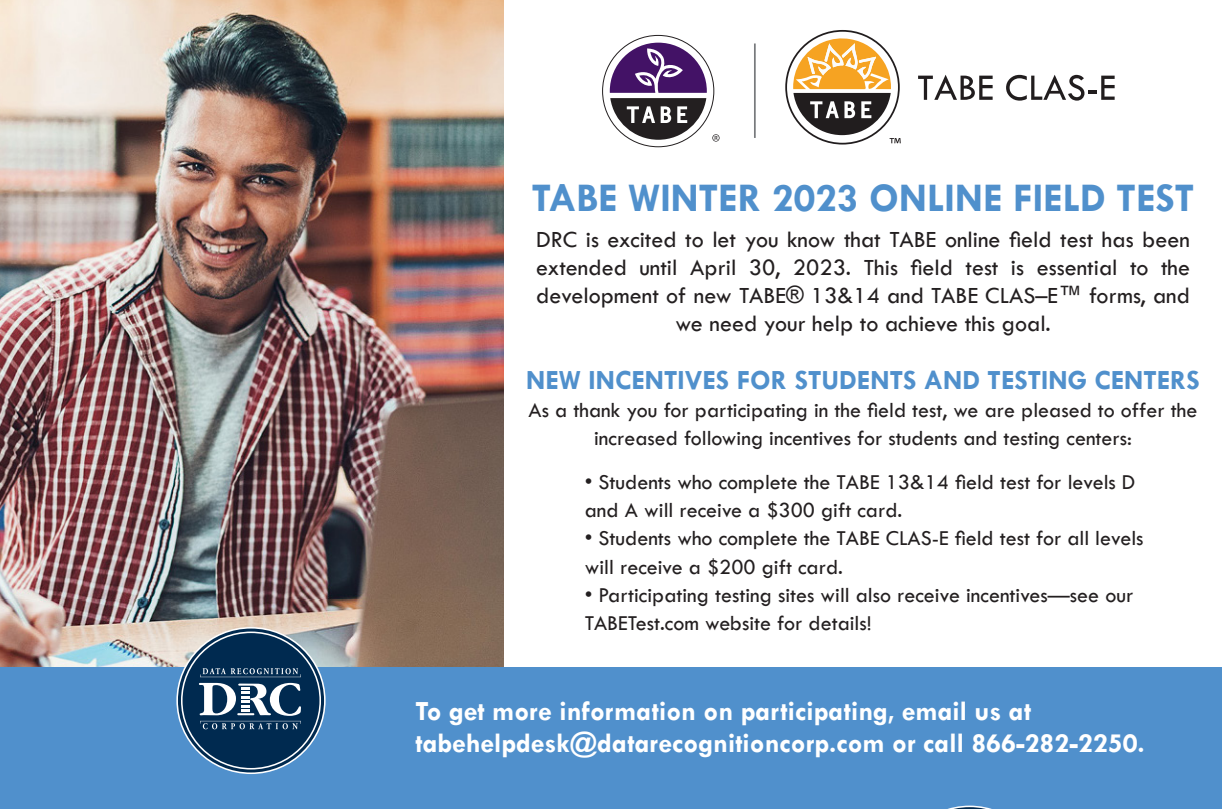
<style>
.page{position:relative;width:1222px;height:809px;background:#fff}
.page>*{position:absolute;margin:0;border:0;box-sizing:border-box;transform-origin:0 0}
.t1{font:700 41px "Tw Cen";color:#5090cc}
.Body_Text{font:700 28px/32px "Tw Cen";color:#fff}
.t2{font:700 28px "Tw Cen";color:#5090cc}
.t3{font:24px/28px "Tw Cen";color:#231f20;text-align:center}
.t4{font:22px/28px "Tw Cen";color:#231f20}
</style>
<div class="page">
<img style="left:0;top:0;width:504px;height:666px">
<hr style="left:754px;top:43px;width:2px;height:95px;background:#787a7d">
<svg style="left:918px;top:75px;width:74px;height:25px"></svg>
<svg style="left:1006px;top:75px;width:108px;height:26px"></svg>
<svg style="left:793px;top:37px;width:108px;height:106px"></svg>
<svg style="left:602px;top:35px;width:112px;height:112px"></svg>
<svg style="left:610px;top:43px;width:109px;height:98px"></svg>
<div style="left:0;top:666px;width:1222px;height:125px;background:#5090cc"></div>
<svg style="left:177px;top:627px;width:148px;height:145px;background:#617a92"></svg>
<div style="left:182px;top:632px;width:138px;height:136px;background:#002a50;border-radius:50%"></div>
<svg style="left:200px;top:668px;width:101px;height:8px"></svg>
<svg style="left:199px;top:682px;width:102px;height:47px"></svg>
<div style="left:0;top:787px;width:1222px;height:21px;background:#5090cc"></div>
<svg style="left:951px;top:805px;width:37px;height:3px"></svg>
<p class="t1" style="left:532px;top:173px;width:664px">TABE WINTER 2023 ONLINE FIELD TEST</p>
<p class="t3" style="left:536px;top:225px;width:655px">DRC is excited to let you know that TABE online field test has been extended until April 30, 2023. This field test is essential to the development of new TABE® 13&amp;14 and TABE CLAS–E™ forms, and we need your help to achieve this goal.</p>
<p class="t2" style="left:526px;top:363px;width:675px">NEW INCENTIVES FOR STUDENTS AND TESTING CENTERS</p>
<p class="t4" style="left:529px;top:396px;width:670px;text-align:center">As a thank you for participating in the field test, we are pleased to offer the increased following incentives for students and testing centers:</p>
<p class="t4" style="left:585px;top:468px;width:552px">• Students who complete the TABE 13&amp;14 field test for levels D and A will receive a $300 gift card.</p>
<p class="t4" style="left:585px;top:524px;width:560px">• Students who complete the TABE CLAS-E field test for all levels will receive a $200 gift card.</p>
<p class="t4" style="left:585px;top:579px;width:550px;line-height:28.8px">• Participating testing sites will also receive incentives—see our<br>TABETest.com website for details!</p>
<p class="Body_Text" style="left:415px;top:694px;width:731px">To get more information on participating, email us at tabehelpdesk@datarecognitioncorp.com or call 866-282-2250.</p>
</div>
